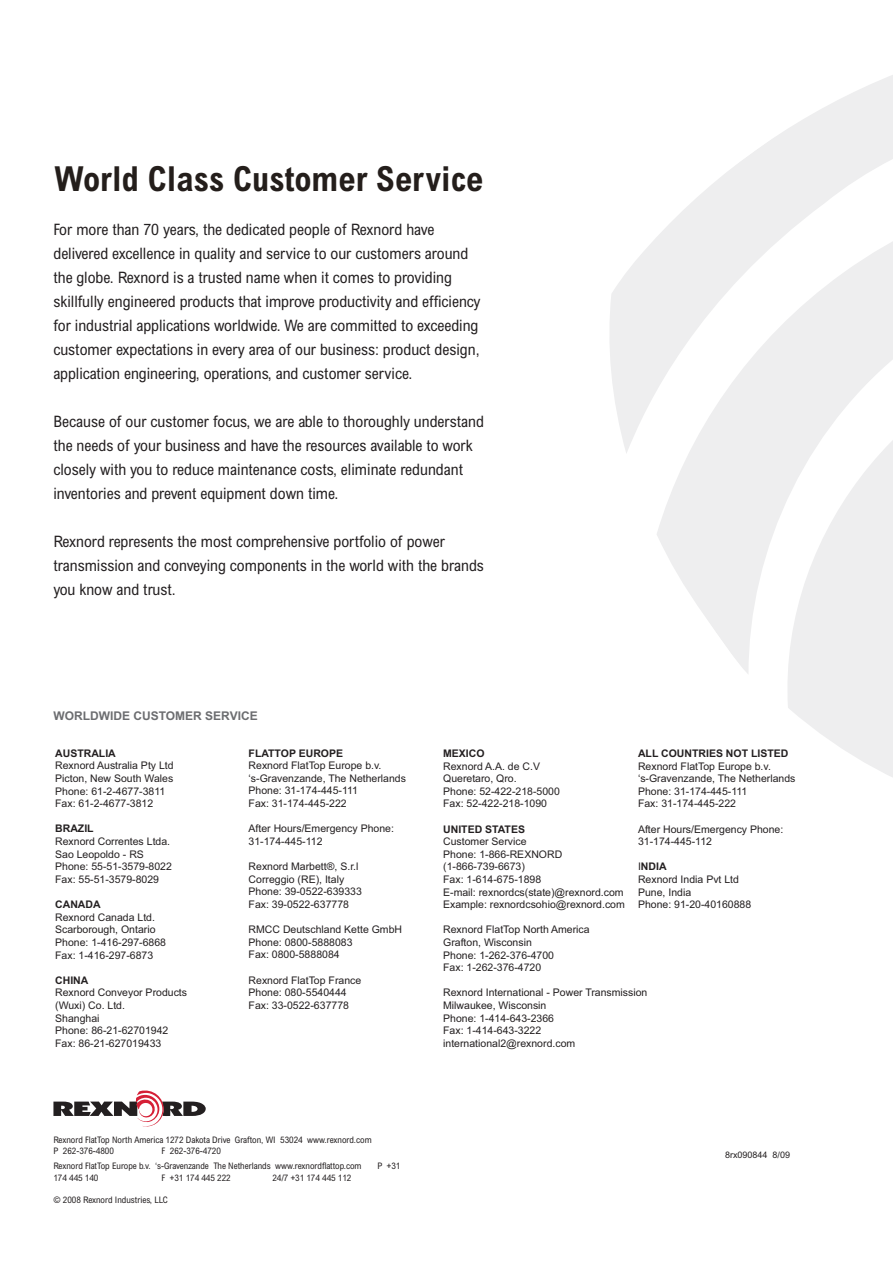
<style>
.page{position:relative;width:893px;height:1263px;background:#fff}
.page>*{position:absolute;margin:0;border:0;box-sizing:border-box;transform-origin:0 0}
.t1{font:700 condensed 34.5px "Arial";color:#241e1b}
.t2{font:condensed 15.75px/24px "Arial";color:#231f20}
.t3{font:700 12px "Arial";color:#6c6d70}
.t4{font:10.5px/12.6px "Arial";color:#231f20}
.t5{font:700 10.5px "Arial";color:#231f20}
.t6{font:condensed 9px/10.8px "Arial";color:#231f20}
.t7{font:9px "Arial";color:#231f20}
.s1{font-weight:700}
</style>
<div class="page">
<svg style="left:53px;top:1090px;width:153px;height:36px"></svg>
<svg style="left:610px;top:75px;width:283px;height:378px"></svg>
<svg style="left:656px;top:115px;width:237px;height:559px;fill:#eeeeef"></svg>
<svg style="left:778px;top:315px;width:115px;height:462px;fill:#eeeeef"></svg>
<h1 class="t1" style="left:55px;top:159px;width:430px">World Class Customer Service</h1>
<p class="t2" style="left:53px;top:217px;width:429px">For more than 70 years, the dedicated people of Rexnord have delivered excellence in quality and service to our customers around the globe. Rexnord is a trusted name when it comes to providing skillfully engineered products that improve productivity and efficiency for industrial applications worldwide. We are committed to exceeding customer expectations in every area of our business: product design, application engineering, operations, and customer service.</p>
<p class="t2" style="left:53px;top:409px;width:432px">Because of our customer focus, we are able to thoroughly understand the needs of your business and have the resources available to work closely with you to reduce maintenance costs, eliminate redundant inventories and prevent equipment down time.</p>
<h2 class="t2" style="left:53px;top:529px;width:432px">Rexnord represents the most comprehensive portfolio of power transmission and conveying components in the world with the brands you know and trust.</h2>
<p class="t3" style="left:53px;top:707px;width:206px">WORLDWIDE CUSTOMER SERVICE</p>
<p class="t5" style="left:55px;top:746px;width:62px">AUSTRALIA</p>
<p class="t4" style="left:55px;top:759px;width:120px">Rexnord Australia Pty Ltd<br>Picton, New South Wales<br>Phone: 61-2-4677-3811<br>Fax: 61-2-4677-3812</p>
<p class="t5" style="left:55px;top:822px;width:40px">BRAZIL</p>
<p class="t4" style="left:55px;top:835px;width:118px">Rexnord Correntes Ltda.<br>Sao Leopoldo - RS<br>Phone: 55-51-3579-8022<br>Fax: 55-51-3579-8029</p>
<p class="t5" style="left:55px;top:897px;width:47px">CANADA</p>
<p class="t4" style="left:55px;top:911px;width:112px">Rexnord Canada Ltd.<br>Scarborough, Ontario<br>Phone: 1-416-297-6868<br>Fax: 1-416-297-6873</p>
<p class="t5" style="left:55px;top:973px;width:35px">CHINA</p>
<p class="t4" style="left:55px;top:986px;width:133px">Rexnord Conveyor Products (Wuxi) Co. Ltd.<br>Shanghai<br>Phone: 86-21-62701942<br>Fax: 86-21-627019433</p>
<p class="t5" style="left:249px;top:746px;width:96px">FLATTOP EUROPE</p>
<p class="t4" style="left:249px;top:759px;width:159px">Rexnord FlatTop Europe b.v. ‘s-Gravenzande, The Netherlands<br>Phone: 31-174-445-111<br>Fax: 31-174-445-222</p>
<p class="t4" style="left:249px;top:822px;width:147px">After Hours/Emergency Phone:<br>31-174-445-112</p>
<p class="t4" style="left:249px;top:860px;width:115px">Rexnord Marbett®, S.r.l<br>Correggio (RE), Italy<br>Phone: 39-0522-639333<br>Fax: 39-0522-637778</p>
<p class="t4" style="left:249px;top:923px;width:155px">RMCC Deutschland Kette GmbH<br>Phone: 0800-5888083<br>Fax: 0800-5888084</p>
<p class="t4" style="left:249px;top:974px;width:114px">Rexnord FlatTop France<br>Phone: 080-5540444<br>Fax: 33-0522-637778</p>
<p class="t6" style="left:53px;top:1134px;width:320px">Rexnord FlatTop North America 1272 Dakota Drive Grafton, WI 53024 www.rexnord.com<br>P 262-376-4800</p>
<p class="t6" style="left:53px;top:1143px;width:310px;line-height:15px;text-indent:108px">F 262-376-4720<br>Rexnord FlatTop Europe b.v. ‘s-Gravenzande The Netherlands www.rexnordflattop.com</p>
<p class="t6" style="left:377px;top:1160px;width:25px">P +31</p>
<p class="t6" style="left:53px;top:1172px;width:46px">174 445 140</p>
<p class="t6" style="left:161px;top:1172px;width:71px">F +31 174 445 222</p>
<p class="t6" style="left:272px;top:1172px;width:81px">24/7 +31 174 445 112</p>
<p class="t6" style="left:53px;top:1194px;width:116px">© 2008 Rexnord Industries, LLC</p>
<p class="t5" style="left:443px;top:746px;width:43px">MEXICO</p>
<p class="t4" style="left:443px;top:760px;width:118px">Rexnord A.A. de C.V<br>Queretaro, Qro.<br>Phone: 52-422-218-5000<br>Fax: 52-422-218-1090</p>
<p class="t5" style="left:443px;top:822px;width:83px">UNITED STATES</p>
<p class="t4" style="left:443px;top:835px;width:183px">Customer Service<br>Phone: 1-866-REXNORD (1-866-739-6673)<br>Fax: 1-614-675-1898<br>E-mail: rexnordcs(state)@rexnord.com<br>Example: rexnordcsohio@rexnord.com</p>
<p class="t4" style="left:443px;top:923px;width:148px">Rexnord FlatTop North America<br>Grafton, Wisconsin<br>Phone: 1-262-376-4700<br>Fax: 1-262-376-4720</p>
<p class="t4" style="left:443px;top:986px;width:206px">Rexnord International - Power Transmission<br>Milwaukee, Wisconsin<br>Phone: 1-414-643-2366<br>Fax: 1-414-643-3222 international2@rexnord.com</p>
<p class="t5" style="left:638px;top:746px;width:152px">ALL COUNTRIES NOT LISTED</p>
<p class="t4" style="left:638px;top:760px;width:159px">Rexnord FlatTop Europe b.v. ‘s-Gravenzande, The Netherlands<br>Phone: 31-174-445-111<br>Fax: 31-174-445-222</p>
<p class="t4" style="left:638px;top:823px;width:147px">After Hours/Emergency Phone:<br>31-174-445-112</p>
<p class="t4" style="left:638px;top:860px;width:115px">I<span class="s1">NDIA<br></span>Rexnord India Pvt Ltd<br>Pune, India<br>Phone: 91-20-40160888</p>
<p class="t7" style="left:725px;top:1150px;width:67px">8rx090844 8/09</p>
</div>
